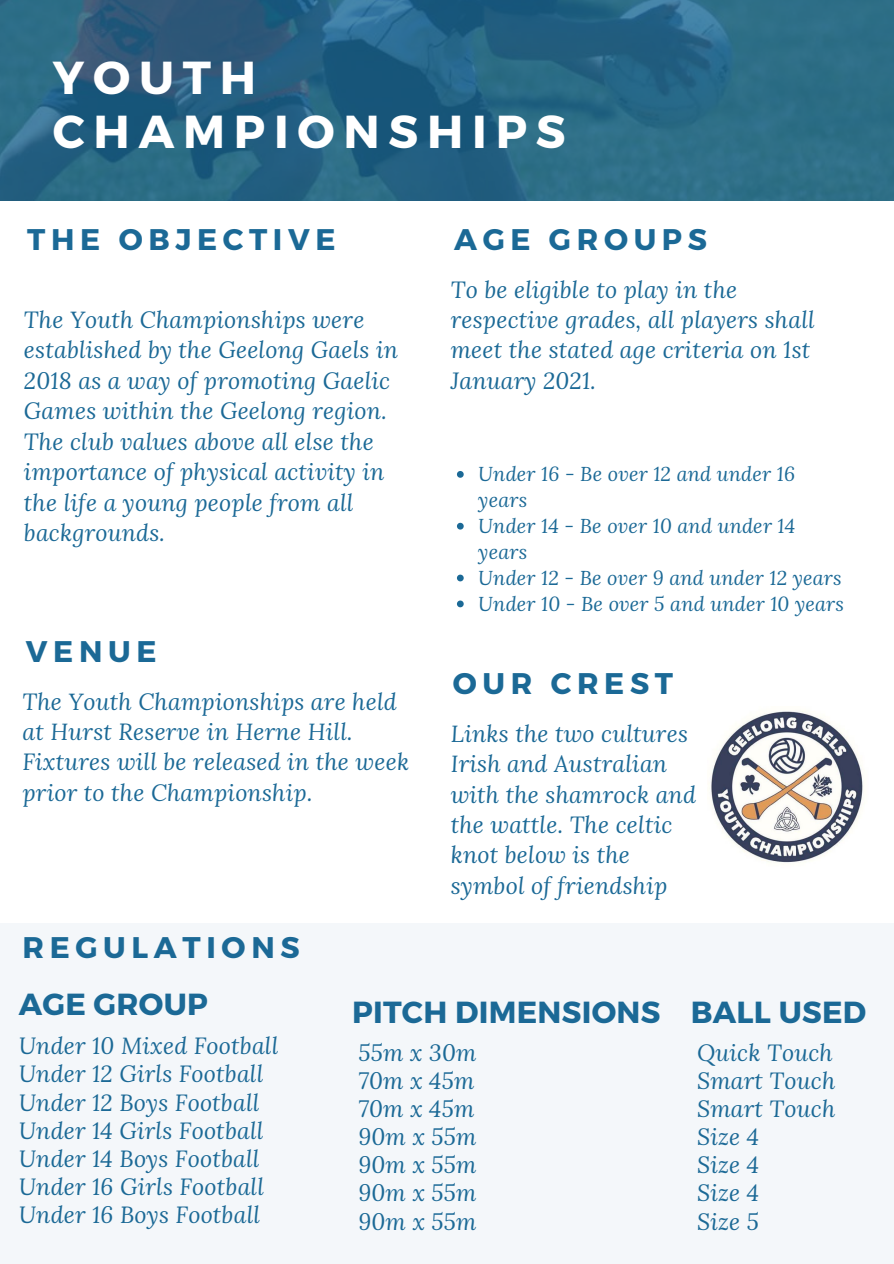
<style>
.page{position:relative;width:894px;height:1264px;background:#fff}
.page>*{position:absolute;margin:0;border:0;box-sizing:border-box;transform-origin:0 0}
.t1{font:700 46.2px/54px "Montserrat";letter-spacing:.19em;color:#fff}
.t2{font:700 30.45px "Montserrat";letter-spacing:.01em;color:#1b6996}
.t3{font:700 29.85px "Montserrat";letter-spacing:.19em;color:#1b6996}
.t4{font:italic 23.25px/30.5px "Lora";letter-spacing:.01em;color:#1b6996}
.t5{font:italic 19.8px/26px "Lora";letter-spacing:.01em;color:#1b6996}
</style>
<div class="page">
<img style="left:0;top:0;width:893px;height:201px">
<div style="left:0;top:923px;width:893px;height:340px;background:#f4f7fa"></div>
<img style="left:709px;top:711px;width:155px;height:152px">
<svg style="left:457px;top:471px;width:6px;height:7px"></svg>
<svg style="left:457px;top:523px;width:6px;height:6px"></svg>
<svg style="left:457px;top:574px;width:6px;height:7px"></svg>
<svg style="left:457px;top:600px;width:6px;height:7px"></svg>
<p class="t1" style="left:53px;top:48px;width:514px">YOUTH<br>CHAMPIONSHIPS</p>
<p class="t3" style="left:27px;top:220px;width:310px">THE OBJECTIVE</p>
<p class="t4" style="left:24px;top:304px;width:375px">The Youth Championships were established by the Geelong Gaels in<br>2018 as a way of promoting Gaelic<br>Games within the Geelong region.<br>The club values above all else the importance of physical activity in the life a young people from all backgrounds.</p>
<p class="t3" style="left:26px;top:631px;width:132px">VENUE</p>
<p class="t4" style="left:22px;top:685px;width:388px">The Youth Championships are held at Hurst Reserve in Herne Hill.<br>Fixtures will be released in the week prior to the Championship.</p>
<p class="t3" style="left:22px;top:928px;width:278px">REGULATIONS</p>
<p class="t3" style="left:454px;top:220px;width:254px">AGE GROUPS</p>
<p class="t4" style="left:450px;top:273px;width:365px">To be eligible to play in the respective grades, all players shall meet the stated age criteria on 1st<br>January 2021.</p>
<p class="t5" style="left:478px;top:460px;width:318px">Under 16 - Be over 12 and under 16 years</p>
<p class="t5" style="left:478px;top:512px;width:318px">Under 14 - Be over 10 and under 14 years</p>
<p class="t5" style="left:478px;top:564px;width:365px">Under 12 - Be over 9 and under 12 years</p>
<p class="t5" style="left:478px;top:590px;width:367px">Under 10 - Be over 5 and under 10 years</p>
<p class="t3" style="left:453px;top:664px;width:222px">OUR CREST</p>
<p class="t4" style="left:450px;top:717px;width:247px">Links the two cultures<br>Irish and Australian with the shamrock and the wattle. The celtic knot below is the symbol of friendship</p>
<p class="t2" style="left:19px;top:984px;width:191px">AGE GROUP</p>
<p class="t4" style="left:19px;top:1030px;width:261px">Under 10 Mixed Football</p>
<p class="t4" style="left:19px;top:1058px;width:246px">Under 12 Girls Football</p>
<p class="t4" style="left:19px;top:1086px;width:242px">Under 12 Boys Football</p>
<p class="t4" style="left:19px;top:1114px;width:246px">Under 14 Girls Football</p>
<p class="t4" style="left:19px;top:1142px;width:242px">Under 14 Boys Football</p>
<p class="t4" style="left:19px;top:1170px;width:247px">Under 16 Girls Football</p>
<p class="t4" style="left:19px;top:1199px;width:243px">Under 16 Boys Football</p>
<p class="t2" style="left:352px;top:992px;width:310px">PITCH DIMENSIONS</p>
<p class="t4" style="left:358px;top:1036px;width:119px">55m x 30m</p>
<p class="t4" style="left:358px;top:1064px;width:117px">70m x 45m</p>
<p class="t4" style="left:358px;top:1092px;width:117px">70m x 45m</p>
<p class="t4" style="left:358px;top:1121px;width:120px">90m x 55m</p>
<p class="t4" style="left:358px;top:1149px;width:120px">90m x 55m</p>
<p class="t4" style="left:358px;top:1177px;width:120px">90m x 55m</p>
<p class="t4" style="left:358px;top:1205px;width:120px">90m x 55m</p>
<p class="t2" style="left:690px;top:992px;width:177px">BALL USED</p>
<p class="t4" style="left:696px;top:1036px;width:137px">Quick Touch</p>
<p class="t4" style="left:696px;top:1064px;width:140px">Smart Touch</p>
<p class="t4" style="left:696px;top:1092px;width:140px">Smart Touch</p>
<p class="t4" style="left:696px;top:1121px;width:64px">Size 4</p>
<p class="t4" style="left:696px;top:1149px;width:64px">Size 4</p>
<p class="t4" style="left:696px;top:1177px;width:64px">Size 4</p>
<p class="t4" style="left:696px;top:1205px;width:63px">Size 5</p>
</div>
